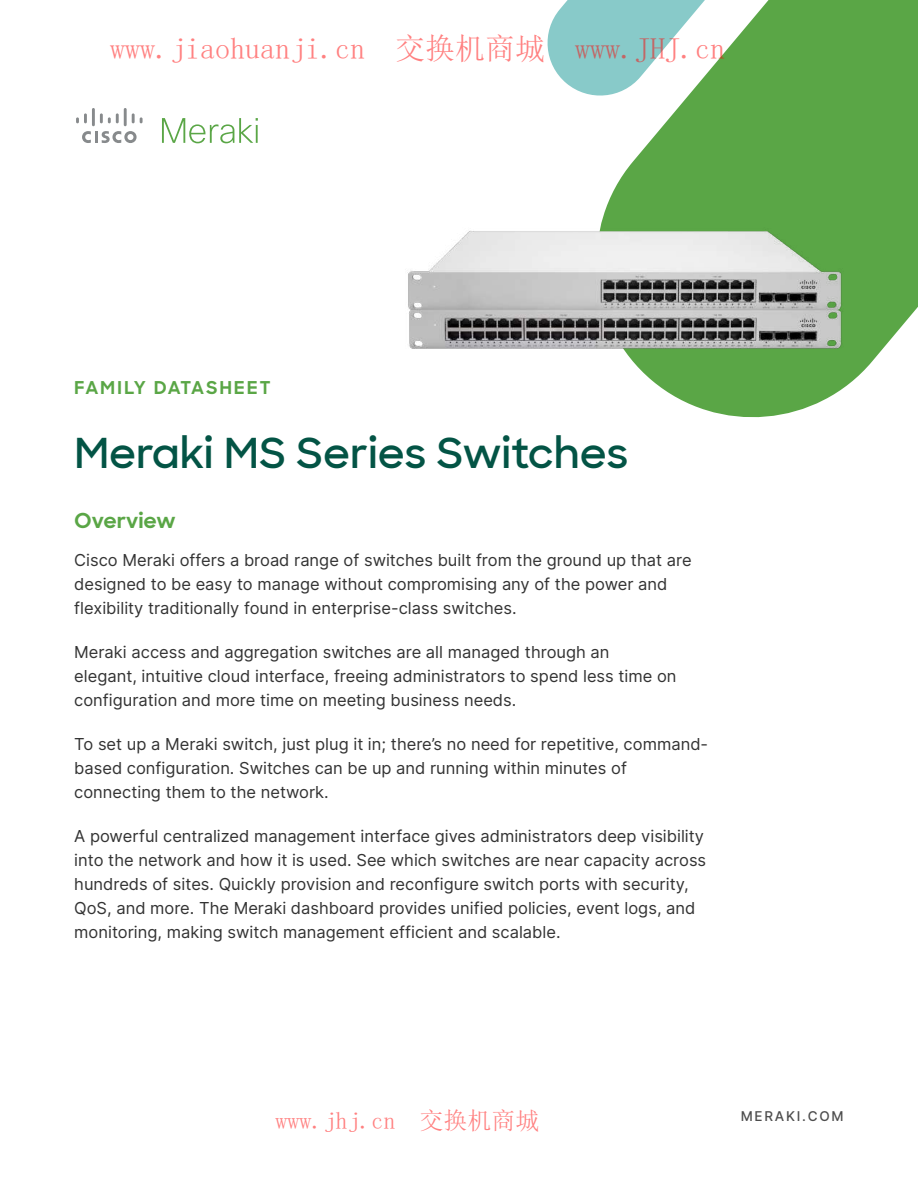
<style>
.page{position:relative;width:918px;height:1188px;background:#fff}
.page>*{position:absolute;margin:0;border:0;box-sizing:border-box;transform-origin:0 0}
.t1{font:600 42px "Sharp Sans";color:#035445}
.t2{font:30px "Sim Sun";color:rgb(255 0 0/.5)}
.t3{font:24px "Sim Sun";color:rgb(255 0 0/.5)}
.t4{font:700 21px "Sharp Sans";color:#5aa646}
.t5{font:700 18px "Sharp Sans";letter-spacing:.1em;color:#5aa646}
.t6{font:16.5px/24px "Inter";color:#333}
.t7{font:500 13.5px "Inter";letter-spacing:.13em;color:#4d4d4d}
</style>
<div class="page">
<svg style="left:82px;top:131px;width:55px;height:12px"></svg>
<svg style="left:76px;top:113px;width:11px;height:10px"></svg>
<hr style="left:92px;top:108px;width:3px;height:18px;background:#878a8c">
<svg style="left:100px;top:113px;width:19px;height:10px"></svg>
<hr style="left:124px;top:108px;width:3px;height:18px;background:#878a8c">
<svg style="left:132px;top:113px;width:11px;height:10px"></svg>
<svg style="left:162px;top:118px;width:96px;height:25px"></svg>
<svg style="left:650px;top:0;width:268px;height:418px;fill:#5aa646"></svg>
<svg style="left:547px;top:0;width:247px;height:102px"></svg>
<img style="left:407px;top:141px;width:499px;height:254px">
<h2 class="t2" style="left:110px;top:34px;width:616px">www.jiaohuanji.cn 交换机商城 www.JHJ.cn</h2>
<p class="t5" style="left:74px;top:374px;width:198px">FAMILY DATASHEET</p>
<h1 class="t1" style="left:74px;top:422px;width:556px">Meraki MS Series Switches</h1>
<p class="t4" style="left:74px;top:505px;width:103px">Overview</p>
<p class="t6" style="left:74px;top:547px;width:619px">Cisco Meraki offers a broad range of switches built from the ground up that are designed to be easy to manage without compromising any of the power and flexibility traditionally found in enterprise-class switches.</p>
<p class="t6" style="left:74px;top:640px;width:604px">Meraki access and aggregation switches are all managed through an<br>elegant, intuitive cloud interface, freeing administrators to spend less time on configuration and more time on meeting business needs.</p>
<p class="t6" style="left:74px;top:732px;width:635px">To set up a Meraki switch, just plug it in; there’s no need for repetitive, command&shy;based configuration. Switches can be up and running within minutes of connecting them to the network.</p>
<p class="t6" style="left:74px;top:824px;width:634px">A powerful centralized management interface gives administrators deep visibility into the network and how it is used. See which switches are near capacity across hundreds of sites. Quickly provision and reconfigure switch ports with security, QoS, and more. The Meraki dashboard provides unified policies, event logs, and monitoring, making switch management efficient and scalable.</p>
<h3 class="t3" style="left:275px;top:1108px;width:265px">www.jhj.cn 交换机商城</h3>
<p class="t7" style="left:741px;top:1106px;width:105px">MERAKI.COM</p>
</div>
